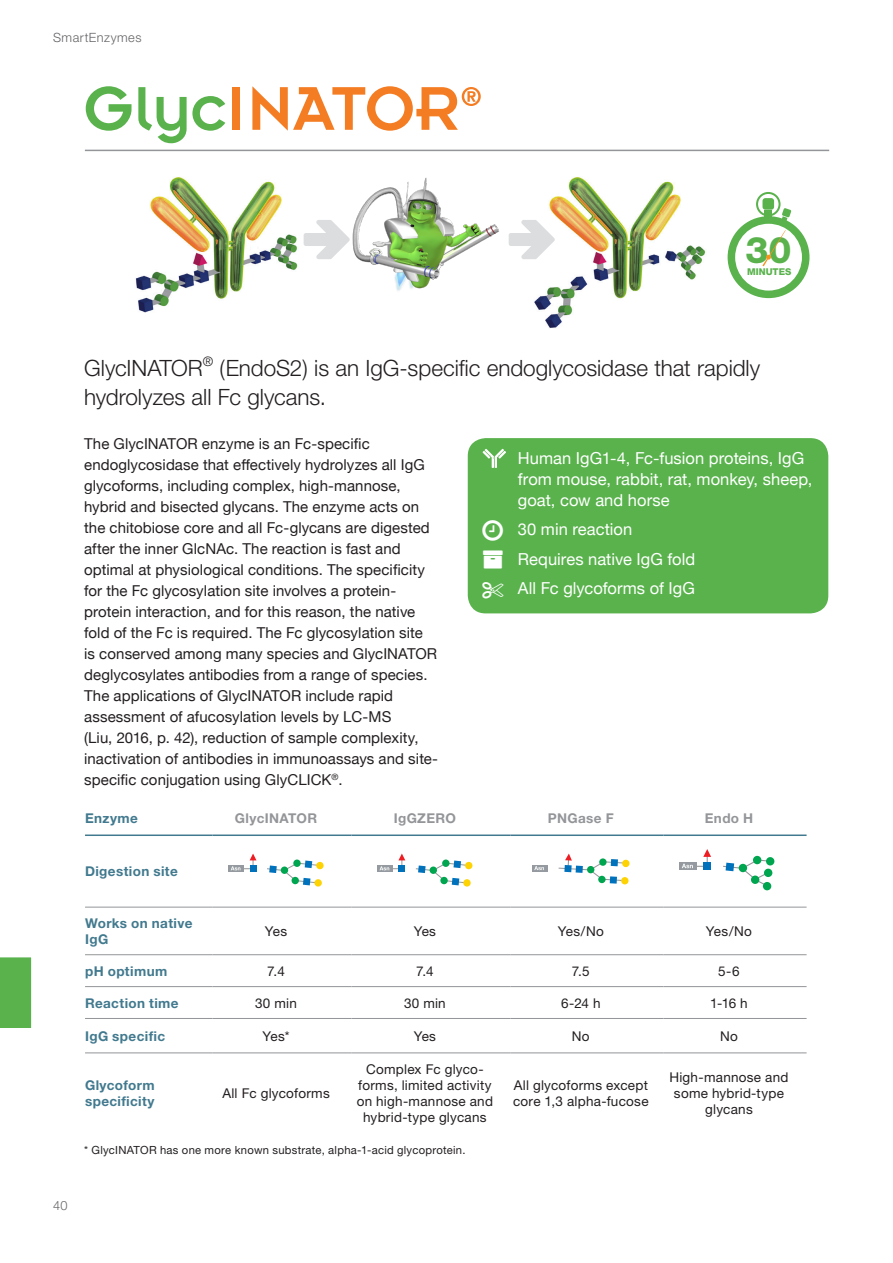
<style>
.page{position:relative;width:893px;height:1263px;background:#fff}
.page>*{position:absolute;margin:0;border:0;box-sizing:border-box;transform-origin:0 0}
.t1{font:800 36.6px "Helvetica Neue";color:#59b24c}
.Brödtext{font:300 22.5px/28.5px "Helvetica Neue";letter-spacing:-.005em;color:#231f20}
.BRÖDTEXT{font:16.5px/21px "Helvetica Neue";color:#fff}
.BRÖDTEXT-2{font:15px/21px "Helvetica Neue";letter-spacing:.005em;color:#231f20}
.table_td{font:13.5px/15.8px "Helvetica Neue";letter-spacing:.02em;color:#231f20;text-align:center}
.table_th{font:700 13.5px/15.8px "Helvetica Neue";letter-spacing:.03em;color:#41798e}
.table_th-2{font:700 13.5px "Helvetica Neue";letter-spacing:.03em;color:#939598}
.Brödtext-2{font:300 13.05px "Helvetica Neue";color:#231f20}
.t2{font:300 12.75px "Helvetica Neue";letter-spacing:.04em;color:#636366}
.table_td-2{font:11.25px "Helvetica Neue";letter-spacing:.025em;color:#231f20}
.t3{font:800 9.45px "Helvetica Neue";color:#59b24c}
</style>
<div class="page">
<div style="left:468px;top:438px;width:360px;height:175px;background:#59b24c;border-radius:18px"></div>
<hr style="left:85px;top:150px;width:744px;height:1px;background:#939598">
<img style="left:135px;top:177px;width:169px;height:136px">
<img style="left:534px;top:177px;width:194px;height:151px">
<img style="left:333px;top:149px;width:181px;height:142px">
<svg style="left:509px;top:220px;width:46px;height:39px"></svg>
<svg style="left:304px;top:220px;width:46px;height:39px"></svg>
<svg style="left:728px;top:192px;width:81px;height:106px"></svg>
<svg style="left:86px;top:86px;width:46px;height:45px"></svg>
<svg style="left:138px;top:87px;width:87px;height:56px"></svg>
<div style="left:232px;top:87px;width:8px;height:43px;background:#f47d23"></div>
<svg style="left:252px;top:86px;width:229px;height:45px"></svg>
<hr style="left:85px;top:907px;width:128px;height:1px;background:#939598">
<hr style="left:213px;top:907px;width:138px;height:1px;background:#939598">
<hr style="left:351px;top:907px;width:159px;height:1px;background:#939598">
<hr style="left:510px;top:907px;width:153px;height:1px;background:#939598">
<hr style="left:663px;top:907px;width:144px;height:1px;background:#939598">
<hr style="left:85px;top:954px;width:128px;height:1px;background:#939598">
<hr style="left:213px;top:954px;width:138px;height:1px;background:#939598">
<hr style="left:351px;top:954px;width:159px;height:1px;background:#939598">
<hr style="left:510px;top:954px;width:153px;height:1px;background:#939598">
<hr style="left:663px;top:954px;width:144px;height:1px;background:#939598">
<hr style="left:85px;top:986px;width:128px;height:1px;background:#939598">
<hr style="left:213px;top:986px;width:138px;height:1px;background:#939598">
<hr style="left:351px;top:986px;width:159px;height:1px;background:#939598">
<hr style="left:510px;top:986px;width:153px;height:1px;background:#939598">
<hr style="left:663px;top:986px;width:144px;height:1px;background:#939598">
<hr style="left:85px;top:834px;width:128px;height:2px;background:#41798e">
<hr style="left:213px;top:834px;width:138px;height:2px;background:#41798e">
<hr style="left:351px;top:834px;width:159px;height:2px;background:#41798e">
<hr style="left:510px;top:834px;width:153px;height:2px;background:#41798e">
<hr style="left:663px;top:834px;width:144px;height:2px;background:#41798e">
<hr style="left:85px;top:1018px;width:128px;height:1px;background:#939598">
<hr style="left:213px;top:1018px;width:138px;height:1px;background:#939598">
<hr style="left:351px;top:1018px;width:159px;height:1px;background:#939598">
<hr style="left:510px;top:1018px;width:153px;height:1px;background:#939598">
<hr style="left:663px;top:1018px;width:144px;height:1px;background:#939598">
<hr style="left:85px;top:1052px;width:128px;height:1px;background:#939598">
<hr style="left:213px;top:1052px;width:138px;height:1px;background:#939598">
<hr style="left:351px;top:1052px;width:159px;height:1px;background:#939598">
<hr style="left:510px;top:1052px;width:153px;height:1px;background:#939598">
<hr style="left:663px;top:1052px;width:144px;height:1px;background:#939598">
<div style="left:229px;top:865px;width:15px;height:7px;background:#949a9f"></div>
<div style="left:314px;top:879px;width:8px;height:7px;background:#fed304;border-radius:50%"></div>
<svg style="left:231px;top:853px;width:91px;height:32px"></svg>
<div style="left:377px;top:865px;width:15px;height:7px;background:#949a9f"></div>
<div style="left:465px;top:862px;width:7px;height:7px;background:#fed304;border-radius:50%"></div>
<div style="left:463px;top:879px;width:8px;height:7px;background:#fed304;border-radius:50%"></div>
<svg style="left:379px;top:853px;width:92px;height:32px"></svg>
<div style="left:532px;top:865px;width:15px;height:7px;background:#949a9f"></div>
<svg style="left:558px;top:853px;width:69px;height:29px"></svg>
<div style="left:622px;top:860px;width:7px;height:7px;background:#fed304;border-radius:50%"></div>
<div style="left:599px;top:858px;width:8px;height:8px;background:#00a54f;border-radius:50%"></div>
<div style="left:610px;top:876px;width:7px;height:8px;background:#0072bc"></div>
<div style="left:621px;top:877px;width:8px;height:7px;background:#fed304;border-radius:50%"></div>
<div style="left:598px;top:876px;width:8px;height:7px;background:#00a54f;border-radius:50%"></div>
<div style="left:587px;top:866px;width:7px;height:7px;background:#00a54f;border-radius:50%"></div>
<svg style="left:534px;top:866px;width:10px;height:4px"></svg>
<div style="left:679px;top:862px;width:17px;height:8px;background:#949a9f"></div>
<div style="left:763px;top:882px;width:8px;height:8px;background:#00a54f;border-radius:50%"></div>
<svg style="left:682px;top:849px;width:92px;height:38px"></svg>
<svg style="left:483px;top:449px;width:23px;height:19px"></svg>
<div style="left:0;top:957px;width:32px;height:71px;background:#59b24c"></div>
<p class="t2" style="left:53px;top:30px;width:90px">SmartEnzymes</p>
<p class="t1" style="left:746px;top:228px;width:48px">30</p>
<p class="t3" style="left:747px;top:266px;width:46px">MINUTES</p>
<p class="Brödtext" style="left:84px;top:354px;width:120px">GlycINATOR</p>
<p class="Brödtext-2" style="left:203px;top:353px;width:12px">®</p>
<p class="Brödtext" style="left:84px;top:354px;width:677px;text-indent:135px">(EndoS2) is an IgG-specific endoglycosidase that rapidly hydrolyzes all Fc glycans.</p>
<p class="BRÖDTEXT-2" style="left:84px;top:434px;width:355px">The GlycINATOR enzyme is an Fc-specific endoglycosidase that effectively hydrolyzes all IgG glycoforms, including complex, high-mannose, hybrid and bisected glycans. The enzyme acts on the chitobiose core and all Fc-glycans are digested after the inner GlcNAc. The reaction is fast and optimal at physiological conditions. The specificity for the Fc glycosylation site involves a protein&shy;protein interaction, and for this reason, the native fold of the Fc is required. The Fc glycosylation site<br>is conserved among many species and GlycINATOR deglycosylates antibodies from a range of species.<br>The applications of GlycINATOR include rapid assessment of afucosylation levels by LC-MS<br>(Liu, 2016, p. 42), reduction of sample complexity, inactivation of antibodies in immunoassays and site&shy;specific conjugation using GlyCLICK<sup>®</sup>.</p>
<p class="BRÖDTEXT" style="left:518px;top:448px;width:296px">Human IgG1-4, Fc-fusion proteins, IgG from mouse, rabbit, rat, monkey, sheep, goat, cow and horse</p>
<p class="BRÖDTEXT" style="left:518px;top:520px;width:116px">30 min reaction</p>
<p class="BRÖDTEXT" style="left:518px;top:549px;width:179px">Requires native IgG fold</p>
<p class="BRÖDTEXT" style="left:518px;top:579px;width:178px">All Fc glycoforms of IgG</p>
<p class="table_th" style="left:85px;top:810px;width:54px">Enzyme</p>
<p class="table_th-2" style="left:235px;top:810px;width:84px">GlycINATOR</p>
<p class="table_th-2" style="left:394px;top:810px;width:64px">IgGZERO</p>
<p class="table_th-2" style="left:548px;top:810px;width:67px">PNGase F</p>
<p class="table_th-2" style="left:705px;top:810px;width:50px">Endo H</p>
<p class="table_th" style="left:85px;top:863px;width:94px">Digestion site</p>
<p class="table_th" style="left:85px;top:915px;width:109px">Works on native<br>IgG</p>
<p class="table_td" style="left:265px;top:923px;width:24px">Yes</p>
<p class="table_td" style="left:414px;top:923px;width:24px">Yes</p>
<p class="table_td" style="left:558px;top:923px;width:47px">Yes/No</p>
<p class="table_td" style="left:706px;top:923px;width:47px">Yes/No</p>
<p class="table_th" style="left:85px;top:963px;width:84px">pH optimum</p>
<p class="table_td" style="left:267px;top:963px;width:19px">7.4</p>
<p class="table_td" style="left:416px;top:963px;width:19px">7.4</p>
<p class="table_td" style="left:572px;top:963px;width:19px">7.5</p>
<p class="table_td" style="left:718px;top:963px;width:23px">5-6</p>
<p class="table_th" style="left:85px;top:995px;width:95px">Reaction time</p>
<p class="table_td" style="left:255px;top:995px;width:43px">30 min</p>
<p class="table_td" style="left:404px;top:995px;width:43px">30 min</p>
<p class="table_td" style="left:561px;top:995px;width:41px">6-24 h</p>
<p class="table_td" style="left:710px;top:995px;width:39px">1-16 h</p>
<p class="table_th" style="left:85px;top:1028px;width:82px">IgG specific</p>
<p class="table_td" style="left:263px;top:1028px;width:28px">Yes*</p>
<p class="table_td" style="left:414px;top:1028px;width:24px">Yes</p>
<p class="table_td" style="left:572px;top:1028px;width:19px">No</p>
<p class="table_td" style="left:720px;top:1028px;width:19px">No</p>
<p class="table_th" style="left:85px;top:1077px;width:71px">Glycoform specificity</p>
<p class="table_td" style="left:222px;top:1085px;width:109px">All Fc glycoforms</p>
<p class="table_td" style="left:357px;top:1061px;width:138px">Complex Fc glyco&shy;forms, limited activity on high-mannose and hybrid-type glycans</p>
<p class="table_td" style="left:513px;top:1077px;width:137px;text-align:left">All glycoforms except core 1,3 alpha-fucose</p>
<p class="table_td" style="left:669px;top:1069px;width:121px">High-mannose and some hybrid-type glycans</p>
<p class="table_td-2" style="left:84px;top:1143px;width:383px">* GlycINATOR has one more known substrate, alpha-1-acid glycoprotein.</p>
<p class="t2" style="left:53px;top:1197px;width:16px">40</p>
</div>
